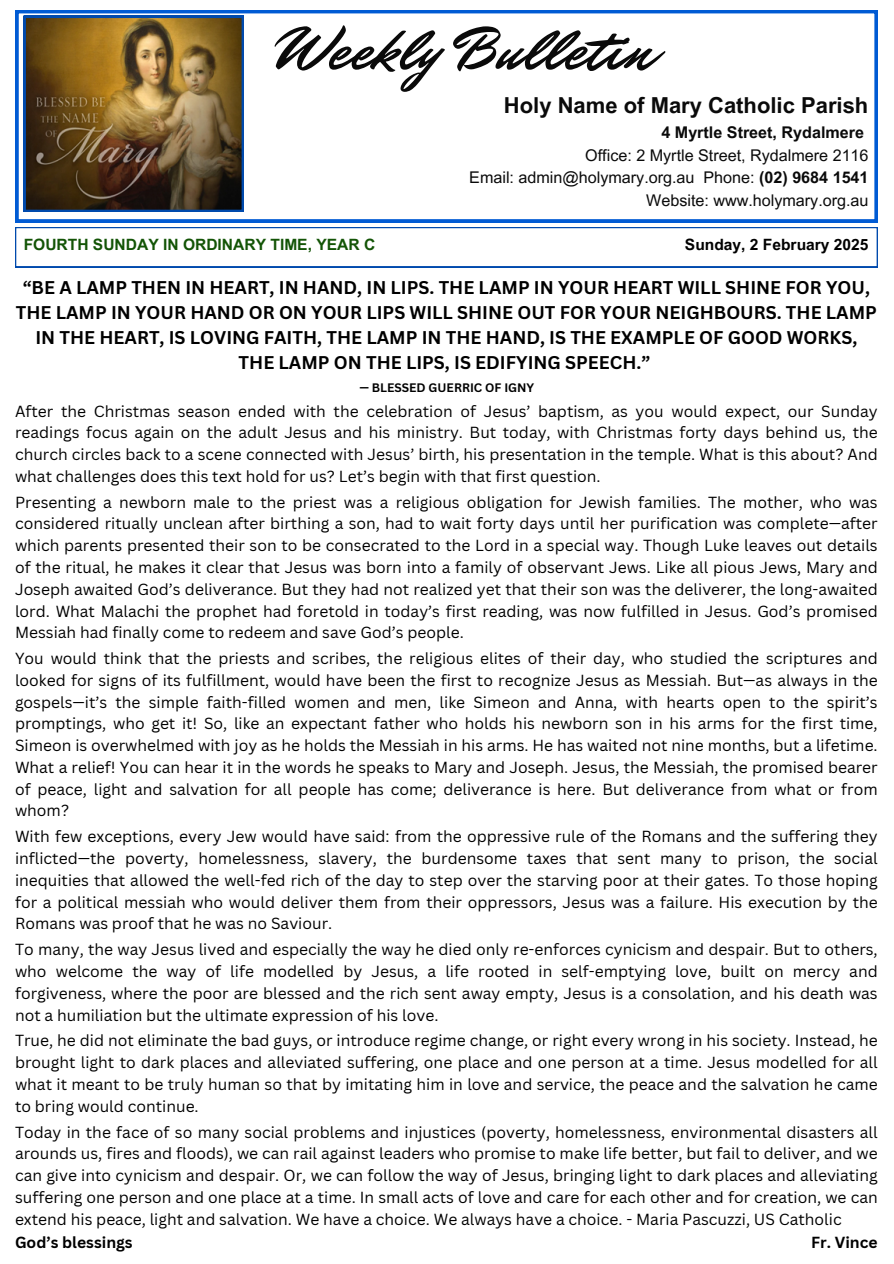
<style>
.page{position:relative;width:894px;height:1264px;background:#fff}
.page>*{position:absolute;margin:0;border:0;box-sizing:border-box;transform-origin:0 0}
.t1{font:62.4px "Mr Dafoe";color:#0a0a0a}
.t2{font:700 22.05px "Arial MT Pro";color:#0a0a0a}
.t3{font:700 18px/25px "Canva Sans";color:#000;text-align:center}
.t4{font:16.2px/22.5px "Arial MT Pro";color:#0a0a0a;text-align:right}
.t5{font:700 16.2px "Arial MT Pro";color:#0a0a0a}
.t6{font:15.6px/21.8px "Canva Sans";color:#000;text-align:justify}
.t7{font:700 15.6px "Arial MT Pro";color:#135406}
.t8{font:700 15.6px "Canva Sans";color:#000}
.t9{font:700 15.6px "Arial MT Pro";color:#000}
.t10{font:700 12px "Canva Sans";color:#000}
.s1{font-weight:700}
</style>
<div class="page">
<svg style="left:15px;top:10px;width:862px;height:212px"></svg>
<svg style="left:15px;top:227px;width:862px;height:40px"></svg>
<img style="left:24px;top:16px;width:220px;height:196px">
<h6 class="t1" style="left:276px;top:7px;width:378px">Weekly Bulletin</h6>
<h6 class="t2" style="left:504px;top:97px;width:366px">Holy Name of Mary Catholic Parish</h6>
<h6 class="t4" style="left:469px;top:146px;width:400px">Office: 2 Myrtle Street, Rydalmere 2116<br>Email: admin@holymary.org.au Phone: <span class="s1">(02) 9684 1541<br></span>Website: www.holymary.org.au</h6>
<h6 class="t5" style="left:661px;top:126px;width:204px">4 Myrtle Street, Rydalmere</h6>
<p class="t7" style="left:24px;top:239px;width:353px">FOURTH SUNDAY IN ORDINARY TIME, YEAR C</p>
<h6 class="t9" style="left:684px;top:239px;width:185px">Sunday, 2 February 2025</h6>
<h6 class="t3" style="left:16px;top:275px;width:862px">“BE A LAMP THEN IN HEART, IN HAND, IN LIPS. THE LAMP IN YOUR HEART WILL SHINE FOR YOU, THE LAMP IN YOUR HAND OR ON YOUR LIPS WILL SHINE OUT FOR YOUR NEIGHBOURS. THE LAMP IN THE HEART, IS LOVING FAITH, THE LAMP IN THE HAND, IS THE EXAMPLE OF GOOD WORKS, THE LAMP ON THE LIPS, IS EDIFYING SPEECH.”</h6>
<h6 class="t10" style="left:359px;top:379px;width:176px">— BLESSED GUERRIC OF IGNY</h6>
<p class="t6" style="left:15px;top:399px;width:864px">After the Christmas season ended with the celebration of Jesus’ baptism, as you would expect, our Sunday readings focus again on the adult Jesus and his ministry. But today, with Christmas forty days behind us, the church circles back to a scene connected with Jesus’ birth, his presentation in the temple. What is this about? And what challenges does this text hold for us? Let’s begin with that first question.</p>
<h1 class="t6" style="left:15px;top:491px;width:864px">Presenting a newborn male to the priest was a religious obligation for Jewish families. The mother, who was considered ritually unclean after birthing a son, had to wait forty days until her purification was complete—after which parents presented their son to be consecrated to the Lord in a special way. Though Luke leaves out details of the ritual, he makes it clear that Jesus was born into a family of observant Jews. Like all pious Jews, Mary and Joseph awaited God’s deliverance. But they had not realized yet that their son was the deliverer, the long-awaited lord. What Malachi the prophet had foretold in today’s first reading, was now fulfilled in Jesus. God’s promised Messiah had finally come to redeem and save God’s people.</h1>
<h2 class="t6" style="left:15px;top:647px;width:864px">You would think that the priests and scribes, the religious elites of their day, who studied the scriptures and looked for signs of its fulfillment, would have been the first to recognize Jesus as Messiah. But—as always in the gospels—it’s the simple faith-filled women and men, like Simeon and Anna, with hearts open to the spirit’s promptings, who get it! So, like an expectant father who holds his newborn son in his arms for the first time, Simeon is overwhelmed with joy as he holds the Messiah in his arms. He has waited not nine months, but a lifetime.<br>What a relief! You can hear it in the words he speaks to Mary and Joseph. Jesus, the Messiah, the promised bearer of peace, light and salvation for all people has come; deliverance is here. But deliverance from what or from whom?</h2>
<h5 class="t6" style="left:15px;top:825px;width:864px">With few exceptions, every Jew would have said: from the oppressive rule of the Romans and the suffering they inflicted—the poverty, homelessness, slavery, the burdensome taxes that sent many to prison, the social inequities that allowed the well-fed rich of the day to step over the starving poor at their gates. To those hoping for a political messiah who would deliver them from their oppressors, Jesus was a failure. His execution by the Romans was proof that he was no Saviour.</h5>
<h6 class="t6" style="left:15px;top:938px;width:864px">To many, the way Jesus lived and especially the way he died only re-enforces cynicism and despair. But to others, who welcome the way of life modelled by Jesus, a life rooted in self-emptying love, built on mercy and forgiveness, where the poor are blessed and the rich sent away empty, Jesus is a consolation, and his death was not a humiliation but the ultimate expression of his love.</h6>
<h4 class="t6" style="left:15px;top:1029px;width:864px">True, he did not eliminate the bad guys, or introduce regime change, or right every wrong in his society. Instead, he brought light to dark places and alleviated suffering, one place and one person at a time. Jesus modelled for all what it meant to be truly human so that by imitating him in love and service, the peace and the salvation he came to bring would continue.</h4>
<h5 class="t6" style="left:15px;top:1120px;width:864px">Today in the face of so many social problems and injustices (poverty, homelessness, environmental disasters all arounds us, fires and floods), we can rail against leaders who promise to make life better, but fail to deliver, and we can give into cynicism and despair. Or, we can follow the way of Jesus, bringing light to dark places and alleviating suffering one person and one place at a time. In small acts of love and care for each other and for creation, we can extend his peace, light and salvation. We have a choice. We always have a choice. - Maria Pascuzzi, US Catholic</h5>
<h3 class="t8" style="left:15px;top:1231px;width:119px">God’s blessings</h3>
<h3 class="t8" style="left:811px;top:1231px;width:68px">Fr. Vince</h3>
</div>
